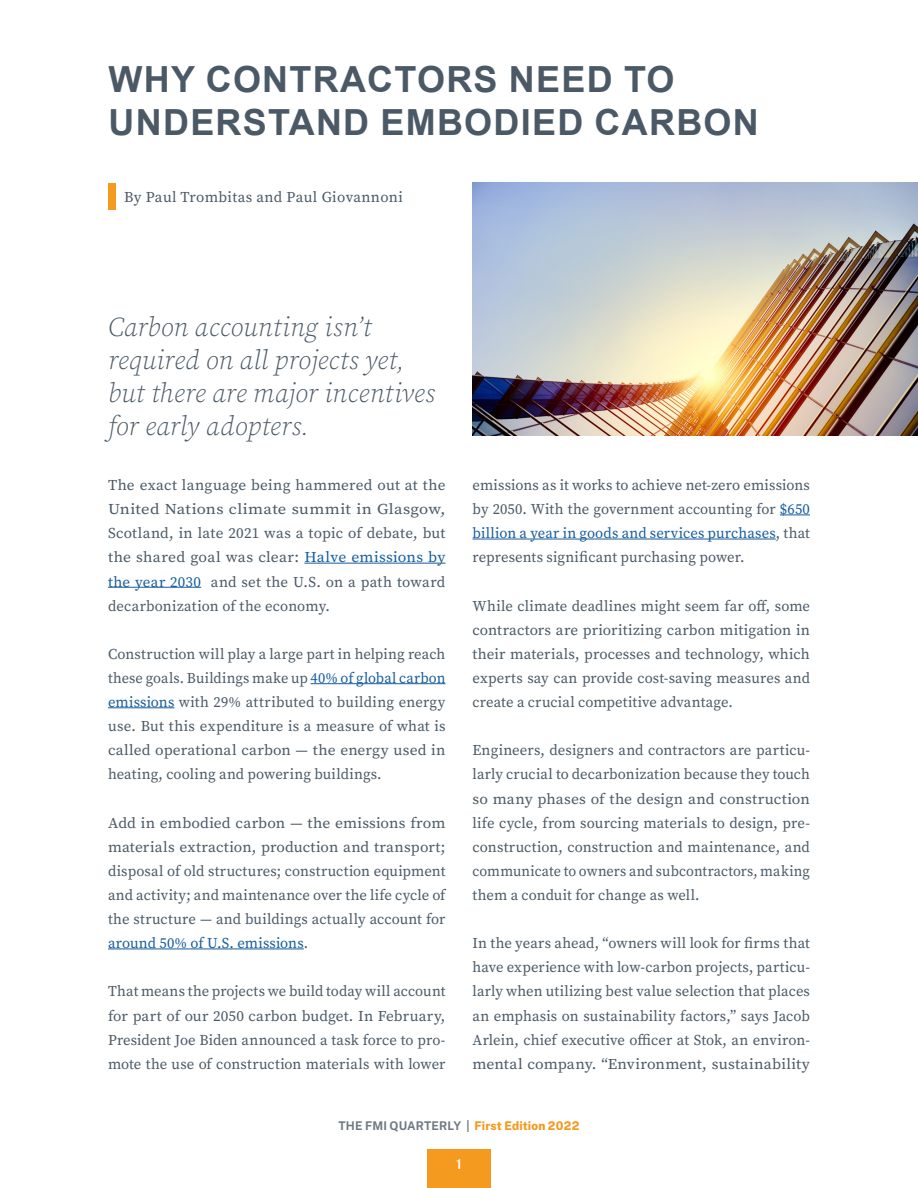
<style>
.page{position:relative;width:918px;height:1188px;background:#fff}
.page>*{position:absolute;margin:0;border:0;box-sizing:border-box;transform-origin:0 0}
.Heading{font:700 36px/43.2px "Arial";letter-spacing:.035em;color:#4b5966}
.t1{font:italic 300 27px/33px "Source Serif Pro";color:#4b5966}
.ByLine{font:15px/24.2px "Source Serif Pro";letter-spacing:.01em;color:#4b5966;text-align:justify}
.ByLine-2{font:15px/24.2px "Source Serif Pro";letter-spacing:.01em;color:#4b5966;text-align:justify;scale:1.04 1}
.t2{font:600 13.5px "Public Sans";color:#fff}
.t3{font:700 12px "Public Sans";letter-spacing:.015em;color:#6e7984}
.s1{color:#175d9e}
.s2{font-weight:800;color:#f49a1e}
</style>
<div class="page">
<div style="left:427px;top:1149px;width:64px;height:39px;background:#f49a1e"></div>
<hr style="left:304px;top:563px;width:141px;height:1px;background:#175d9e">
<hr style="left:108px;top:587px;width:93px;height:1px;background:#175d9e">
<hr style="left:311px;top:683px;width:135px;height:1px;background:#175d9e">
<hr style="left:108px;top:707px;width:66px;height:1px;background:#175d9e">
<hr style="left:108px;top:949px;width:196px;height:1px;background:#175d9e">
<hr style="left:780px;top:515px;width:30px;height:1px;background:#175d9e">
<hr style="left:472px;top:539px;width:304px;height:1px;background:#175d9e">
<div style="left:108px;top:183px;width:8px;height:27px;background:#f49a1e"></div>
<img style="left:472px;top:183px;width:446px;height:252px">
<p class="Heading" style="left:109px;top:58px;width:652px">WHY CONTRACTORS NEED TO<br>UNDERSTAND EMBODIED CARBON</p>
<p class="ByLine" style="left:124px;top:185px;width:280px">By Paul Trombitas and Paul Giovannoni</p>
<p class="t1" style="left:108px;top:311px;width:328px">Carbon accounting isn’t required on all projects yet, but there are major incentives for early adopters.</p>
<p class="ByLine" style="left:108px;top:473px;width:339px">The exact language being hammered out at the United Nations climate summit in Glasgow, Scotland, in late 2021 was a topic of debate, but the shared goal was clear: <span class="s1">Halve emissions by the year 2030</span> and set the U.S. on a path toward decarbonization of the economy.</p>
<p class="ByLine" style="left:108px;top:642px;width:339px">Construction will play a large part in helping reach these goals. Buildings make up <span class="s1">40% of global carbon emissions</span> with 29% attributed to building energy use. But this expenditure is a measure of what is called operational carbon — the energy used in heating, cooling and powering buildings.</p>
<p class="ByLine-2" style="left:108px;top:811px;width:326px">Add in embodied carbon — the emissions from materials extraction, production and transport; disposal of old structures; construction equipment and activity; and maintenance over the life cycle of the structure — and buildings actually account for <span class="s1">around 50% of U.S. emissions</span>.</p>
<p class="ByLine" style="left:108px;top:979px;width:339px">That means the projects we build today will account for part of our 2050 carbon budget. In February, President Joe Biden announced a task force to pro&shy;mote the use of construction materials with lower</p>
<p class="ByLine" style="left:472px;top:473px;width:339px">emissions as it works to achieve net-zero emissions by 2050. With the government accounting for <span class="s1">$650 billion a year in goods and services purchases</span>, that represents significant purchasing power.</p>
<p class="ByLine" style="left:472px;top:594px;width:339px">While climate deadlines might seem far off, some contractors are prioritizing carbon mitigation in their materials, processes and technology, which experts say can provide cost-saving measures and create a crucial competitive advantage.</p>
<p class="ByLine" style="left:472px;top:738px;width:339px">Engineers, designers and contractors are particu&shy;larly crucial to decarbonization because they touch so many phases of the design and construction life cycle, from sourcing materials to design, pre&shy;construction, construction and maintenance, and communicate to owners and subcontractors, making them a conduit for change as well.</p>
<p class="ByLine" style="left:472px;top:931px;width:339px">In the years ahead, “owners will look for firms that have experience with low-carbon projects, particu&shy;larly when utilizing best value selection that places an emphasis on sustainability factors,” says Jacob Arlein, chief executive officer at Stok, an environ&shy;mental company. “Environment, sustainability</p>
<p class="t3" style="left:338px;top:1117px;width:243px">THE FMI QUARTERLY | <span class="s2">First Edition 2022</span></p>
<p class="t2" style="left:456px;top:1155px;width:7px">1</p>
</div>
